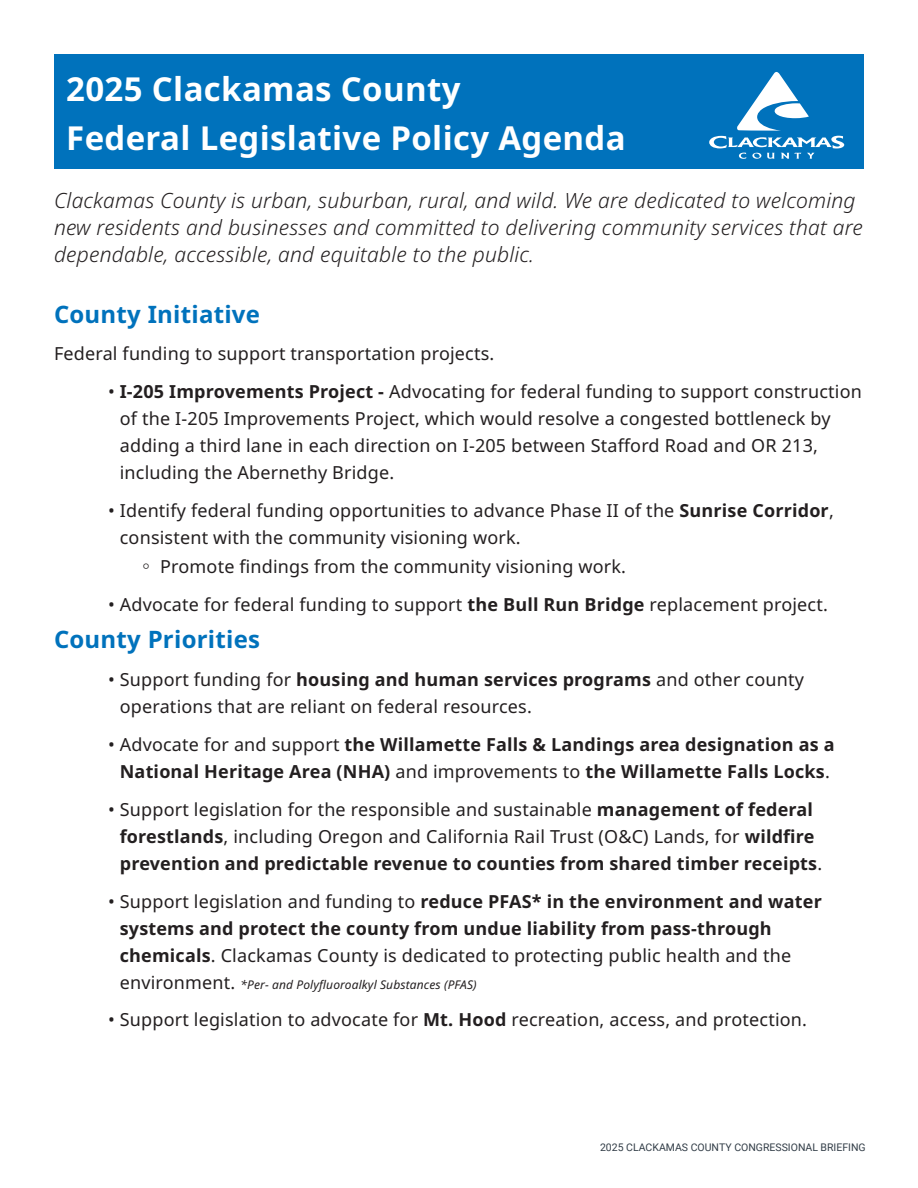
<style>
.page{position:relative;width:918px;height:1188px;background:#fff}
.page>*{position:absolute;margin:0;border:0;box-sizing:border-box;transform-origin:0 0}
.heading1{font:700 33px "Noto Sans";letter-spacing:.01em;color:#fff}
.heading1-2{font:700 24px "Noto Sans";letter-spacing:.01em;color:#0072bc}
.heading1-3{font:italic 300 21px/27px "Noto Sans";letter-spacing:.01em;color:#231f20}
.heading1-4{font:18px/27px "Noto Sans";letter-spacing:.01em;color:#231f20}
.heading1-5{font:700 18px/27px "Noto Sans";letter-spacing:.01em;color:#231f20;text-align:center}
.heading1-6{font:italic 12px "Noto Sans";letter-spacing:.01em;color:#231f20}
.t1{font:10.5px "Roboto";color:#323d47}
.s1{font-weight:700}
.s2{font-family:"Noto Sans CJ Kkr"}
.s3{font-weight:400}
.s4{font-style:normal;font-size:18px}
</style>
<div class="page">
<div style="left:54px;top:54px;width:810px;height:114px;background:#0072bc"></div>
<svg style="left:709px;top:72px;width:135px;height:87px"></svg>
<p class="heading1" style="left:66px;top:66px;width:396px">2025 Clackamas County</p>
<p class="heading1" style="left:66px;top:114px;width:561px">Federal Legislative Policy Agenda</p>
<p class="heading1-3" style="left:54px;top:188px;width:810px">Clackamas County is urban, suburban, rural, and wild. We are dedicated to welcoming new residents and businesses and committed to delivering community services that are dependable, accessible, and equitable to the public.</p>
<p class="heading1-2" style="left:54px;top:297px;width:208px">County Initiative</p>
<p class="heading1-4" style="left:54px;top:341px;width:442px">Federal funding to support transportation projects.</p>
<p class="heading1-4" style="left:120px;top:379px;width:744px;text-indent:-12px">• <span class="s1">I-205 Improvements Project -</span> Advocating for federal funding to support construction of the I-205 Improvements Project, which would resolve a congested bottleneck by adding a third lane in each direction on I-205 between Stafford Road and OR 213, including the Abernethy Bridge.</p>
<p class="heading1-4" style="left:120px;top:497px;width:716px;text-indent:-12px">• Identify federal funding opportunities to advance Phase II of the <span class="s1">Sunrise Corridor</span>, consistent with the community visioning work.</p>
<p class="heading1-4" style="left:137px;top:553px;width:490px"><span class="s2">◦</span> Promote findings from the community visioning work.</p>
<p class="heading1-4" style="left:108px;top:591px;width:721px">• Advocate for federal funding to support <span class="s1">the Bull Run Bridge</span> replacement project.</p>
<p class="heading1-2" style="left:54px;top:623px;width:208px">County Priorities</p>
<p class="heading1-4" style="left:120px;top:667px;width:686px;text-indent:-12px">• Support funding for <span class="s1">housing and human services programs</span> and other county operations that are reliant on federal resources.</p>
<p class="heading1-5" style="left:108px;top:731px;width:728px"><span class="s3">• Advocate for and support</span> the Willamette Falls &amp; Landings area designation as a<br>National Heritage Area (NHA) <span class="s3">and improvements to</span> the Willamette Falls Locks<span class="s3">.</span></p>
<p class="heading1-4" style="left:120px;top:796px;width:704px;text-indent:-12px">• Support legislation for the responsible and sustainable <span class="s1">management of federal forestlands</span>, including Oregon and California Rail Trust (O&amp;C) Lands, for <span class="s1">wildfire prevention and predictable revenue to counties from shared timber receipts</span>.</p>
<p class="heading1-5" style="left:120px;top:888px;width:704px;text-align:left;text-indent:-12px"><span class="s3">• Support legislation and funding to</span> reduce PFAS* in the environment and water systems and protect the county from undue liability from pass-through chemicals<span class="s3">. Clackamas County is dedicated to protecting public health and the</span></p>
<p class="heading1-6" style="left:120px;top:976px;width:358px"><span class="s4">environment.</span> *Per- and Polyfluoroalkyl Substances (PFAS)</p>
<p class="heading1-4" style="left:108px;top:1007px;width:701px">• Support legislation to advocate for <span class="s1">Mt. Hood</span> recreation, access, and protection.</p>
<p class="t1" style="left:600px;top:1140px;width:267px">2025 CLACKAMAS COUNTY CONGRESSIONAL BRIEFING</p>
</div>
